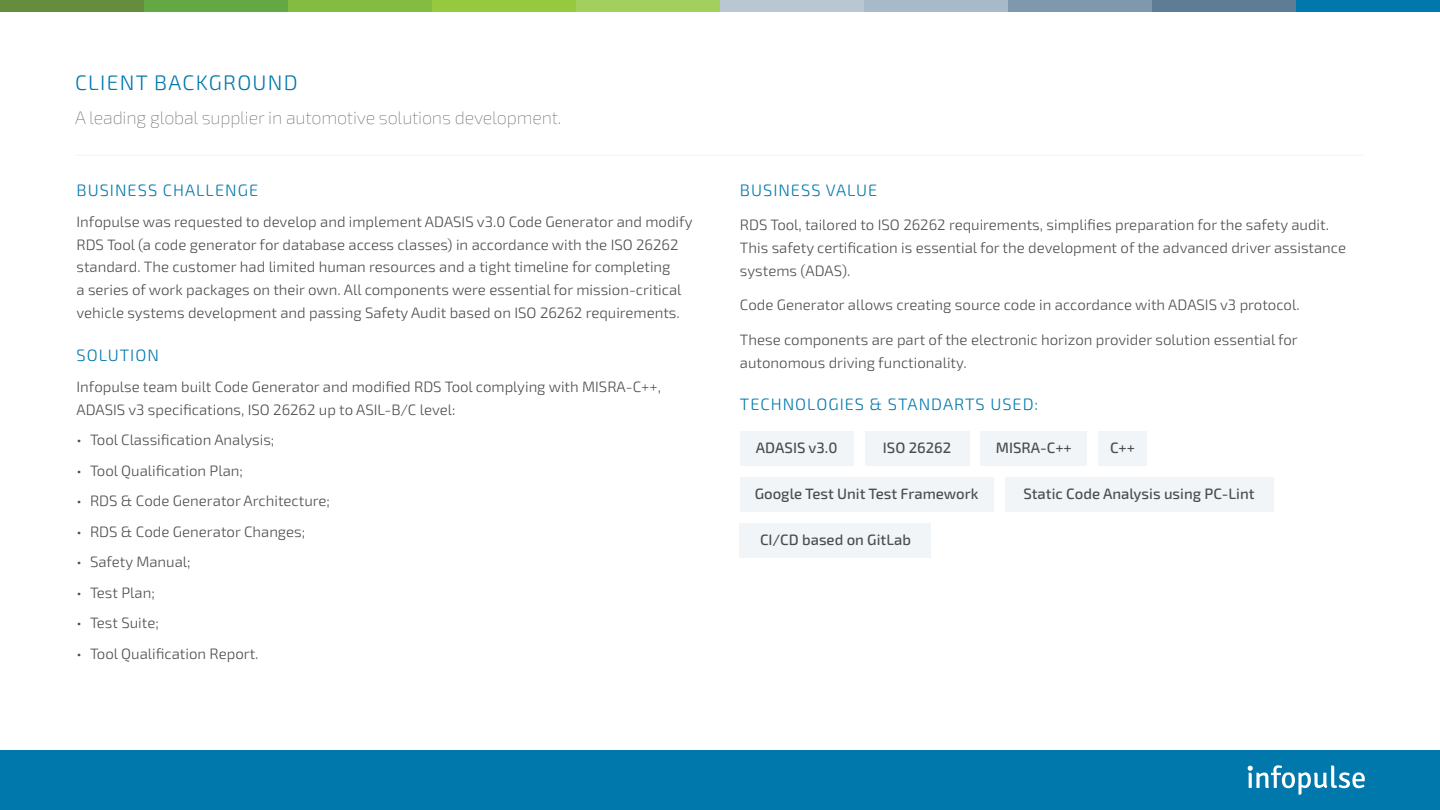
<style>
.page{position:relative;width:1440px;height:810px;background:#fff}
.page>*{position:absolute;margin:0;border:0;box-sizing:border-box;transform-origin:0 0}
.t1{font:300 21px "Exo 2.0";letter-spacing:.06em;color:#0078ab}
.t2{font:100 18px "Exo 2.0";letter-spacing:-.01em;color:#4b4c4c}
.t3{font:300 16.5px "Exo 2.0";letter-spacing:.06em;color:#0078ab}
.t4{font:300 15px/23px "Exo 2.0";color:#4b4c4c}
.t5{font:500 15px "Exo 2.0";color:#4b4c4c}
</style>
<div class="page">
<div style="left:0;top:750px;width:1440px;height:60px;background:#0078ab"></div>
<svg style="left:1248px;top:765px;width:117px;height:30px"></svg>
<div style="left:1152px;top:0;width:288px;height:12px;background:#0078ab"></div>
<div style="left:1008px;top:0;width:288px;height:12px;background:#5e7d94"></div>
<div style="left:864px;top:0;width:288px;height:12px;background:#7d99ab"></div>
<div style="left:720px;top:0;width:288px;height:12px;background:#a6bac7"></div>
<div style="left:576px;top:0;width:288px;height:12px;background:#b8c7d1"></div>
<div style="left:432px;top:0;width:288px;height:12px;background:#a3cf5e"></div>
<div style="left:288px;top:0;width:288px;height:12px;background:#96c93d"></div>
<div style="left:144px;top:0;width:288px;height:12px;background:#82bd42"></div>
<div style="left:0;top:0;width:288px;height:12px;background:#63a845"></div>
<div style="left:0;top:0;width:144px;height:12px;background:#668c3d"></div>
<hr style="left:75px;top:155px;width:1289px;height:1px;background:#f2f5f7">
<div style="left:865px;top:431px;width:104px;height:35px;background:#f2f5f7"></div>
<div style="left:740px;top:431px;width:114px;height:35px;background:#f2f5f7"></div>
<div style="left:1005px;top:477px;width:269px;height:35px;background:#f2f5f7"></div>
<div style="left:740px;top:523px;width:191px;height:34px;background:#f2f5f7"></div>
<div style="left:981px;top:431px;width:106px;height:35px;background:#f2f5f7"></div>
<div style="left:1098px;top:431px;width:49px;height:35px;background:#f2f5f7"></div>
<div style="left:740px;top:477px;width:253px;height:35px;background:#f2f5f7"></div>
<h1 class="t1" style="left:75px;top:70px;width:224px">CLIENT BACKGROUND</h1>
<p class="t2" style="left:75px;top:108px;width:488px">A leading global supplier in automotive solutions development.</p>
<p class="t3" style="left:77px;top:181px;width:183px">BUSINESS CHALLENGE</p>
<p class="t4" style="left:76px;top:210px;width:618px">Infopulse was requested to develop and implement ADASIS v3.0 Code Generator and modify RDS Tool (a code generator for database access classes) in accordance with the ISO 26262 standard. The customer had limited human resources and a tight timeline for completing<br>a series of work packages on their own. All components were essential for mission-critical vehicle systems development and passing Safety Audit based on ISO 26262 requirements.</p>
<p class="t3" style="left:77px;top:346px;width:84px">SOLUTION</p>
<p class="t4" style="left:76px;top:375px;width:586px">Infopulse team built Code Generator and modified RDS Tool complying with MISRA-C++,<br>ADASIS v3 specifications, ISO 26262 up to ASIL-B/C level:</p>
<p class="t4" style="left:76px;top:429px;width:199px">• Tool Classification Analysis;</p>
<p class="t4" style="left:76px;top:459px;width:168px">• Tool Qualification Plan;</p>
<p class="t4" style="left:76px;top:490px;width:255px">• RDS &amp; Code Generator Architecture;</p>
<p class="t4" style="left:76px;top:520px;width:230px">• RDS &amp; Code Generator Changes;</p>
<p class="t4" style="left:76px;top:551px;width:116px">• Safety Manual;</p>
<p class="t4" style="left:76px;top:581px;width:80px">• Test Plan;</p>
<p class="t4" style="left:76px;top:612px;width:84px">• Test Suite;</p>
<p class="t4" style="left:76px;top:642px;width:184px">• Tool Qualification Report.</p>
<p class="t3" style="left:740px;top:181px;width:139px">BUSINESS VALUE</p>
<p class="t4" style="left:740px;top:214px;width:608px">RDS Tool, tailored to ISO 26262 requirements, simplifies preparation for the safety audit.<br>This safety certification is essential for the development of the advanced driver assistance systems (ADAS).</p>
<p class="t4" style="left:740px;top:294px;width:561px">Code Generator allows creating source code in accordance with ADASIS v3 protocol.</p>
<p class="t4" style="left:740px;top:328px;width:560px">These components are part of the electronic horizon provider solution essential for autonomous driving functionality.</p>
<p class="t3" style="left:740px;top:395px;width:300px">TECHNOLOGIES &amp; STANDARTS USED:</p>
<p class="t5" style="left:756px;top:439px;width:83px">ADASIS v3.0</p>
<p class="t5" style="left:883px;top:439px;width:70px">ISO 26262</p>
<p class="t5" style="left:1023px;top:485px;width:233px">Static Code Analysis using PC-Lint</p>
<p class="t5" style="left:760px;top:531px;width:152px">CI/CD based on GitLab</p>
<p class="t5" style="left:996px;top:439px;width:78px">MISRA-C++</p>
<p class="t5" style="left:1110px;top:439px;width:27px">C++</p>
<p class="t5" style="left:755px;top:485px;width:225px">Google Test Unit Test Framework</p>
</div>
